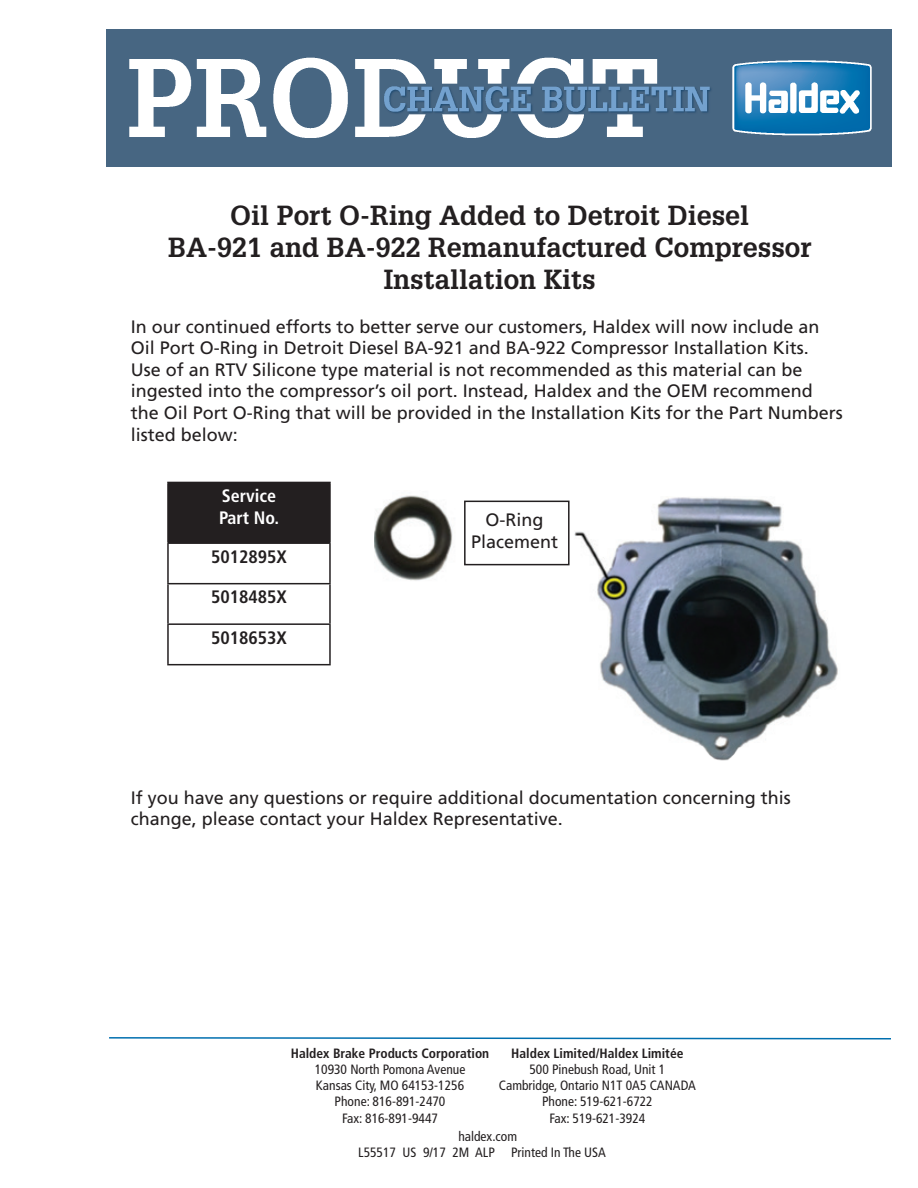
<style>
.page{position:relative;width:918px;height:1188px;background:#fff}
.page>*{position:absolute;margin:0;border:0;box-sizing:border-box;transform-origin:0 0}
.t1{font:700 27px/32.4px "Glypha LT Std";color:#231f20;text-align:center}
.t2{font:18px/21.6px "Frutiger LT Pro";color:#231f20}
.t3{font:700 condensed 18px "Frutiger LT Pro";color:#231f20}
.t4{font:700 condensed 18px/21.6px "Frutiger LT Pro";color:#fff}
.t5{font:condensed 13.5px/16.2px "Frutiger LT Std";color:#231f20;text-align:center}
.t6{font:700 condensed 13.5px "Frutiger LT Pro";color:#231f20}
</style>
<div class="page">
<img style="left:107px;top:29px;width:784px;height:138px">
<svg style="left:109px;top:1037px;width:782px;height:3px"></svg>
<img style="left:563px;top:497px;width:275px;height:264px">
<div style="left:464px;top:501px;width:106px;height:64px;border:2px solid #231f20"></div>
<div style="left:168px;top:482px;width:162px;height:61px;background:#231f20"></div>
<hr style="left:167px;top:482px;width:164px;height:1px;background:#231f20">
<hr style="left:167px;top:483px;width:2px;height:59px;background:#231f20">
<hr style="left:329px;top:483px;width:2px;height:59px;background:#231f20">
<hr style="left:167px;top:542px;width:164px;height:2px;background:#231f20">
<hr style="left:167px;top:544px;width:2px;height:39px;background:#231f20">
<hr style="left:329px;top:544px;width:2px;height:39px;background:#231f20">
<hr style="left:167px;top:583px;width:164px;height:1px;background:#231f20">
<hr style="left:167px;top:584px;width:2px;height:39px;background:#231f20">
<hr style="left:329px;top:584px;width:2px;height:39px;background:#231f20">
<hr style="left:167px;top:623px;width:164px;height:2px;background:#231f20">
<hr style="left:167px;top:625px;width:2px;height:39px;background:#231f20">
<hr style="left:329px;top:625px;width:2px;height:39px;background:#231f20">
<hr style="left:167px;top:664px;width:164px;height:1px;background:#231f20">
<img style="left:374px;top:495px;width:79px;height:86px">
<h1 class="t1" style="left:168px;top:198px;width:645px">Oil Port O-Ring Added to Detroit Diesel<br>BA-921 and BA-922 Remanufactured Compressor<br>Installation Kits</h1>
<p class="t2" style="left:131px;top:316px;width:714px">In our continued efforts to better serve our customers, Haldex will now include an Oil Port O-Ring in Detroit Diesel BA-921 and BA-922 Compressor Installation Kits.<br>Use of an RTV Silicone type material is not recommended as this material can be ingested into the compressor’s oil port. Instead, Haldex and the OEM recommend the Oil Port O-Ring that will be provided in the Installation Kits for the Part Numbers listed below:</p>
<p class="t4" style="left:219px;top:485px;width:62px">Service<br>Part No.</p>
<p class="t3" style="left:211px;top:546px;width:77px">5012895X</p>
<p class="t3" style="left:211px;top:586px;width:77px">5018485X</p>
<p class="t3" style="left:211px;top:627px;width:77px">5018653X</p>
<p class="t2" style="left:471px;top:509px;width:89px;text-align:center">O-Ring<br>Placement</p>
<p class="t2" style="left:131px;top:787px;width:662px">If you have any questions or require additional documentation concerning this change, please contact your Haldex Representative.</p>
<p class="t6" style="left:291px;top:1045px;width:200px">Haldex Brake Products Corporation</p>
<p class="t5" style="left:315px;top:1061px;width:152px">10930 North Pomona Avenue<br>Kansas City, MO 64153-1256<br>Phone: 816-891-2470<br>Fax: 816-891-9447</p>
<p class="t6" style="left:511px;top:1045px;width:174px">Haldex Limited/Haldex Limitée</p>
<p class="t5" style="left:499px;top:1061px;width:199px">500 Pinebush Road, Unit 1<br>Cambridge, Ontario N1T 0A5 CANADA<br>Phone: 519-621-6722<br>Fax: 519-621-3924</p>
<p class="t5" style="left:358px;top:1128px;width:249px;text-align:left;text-indent:100px">haldex.com<br>L55517 US 9/17 2M ALP Printed In The USA</p>
</div>
